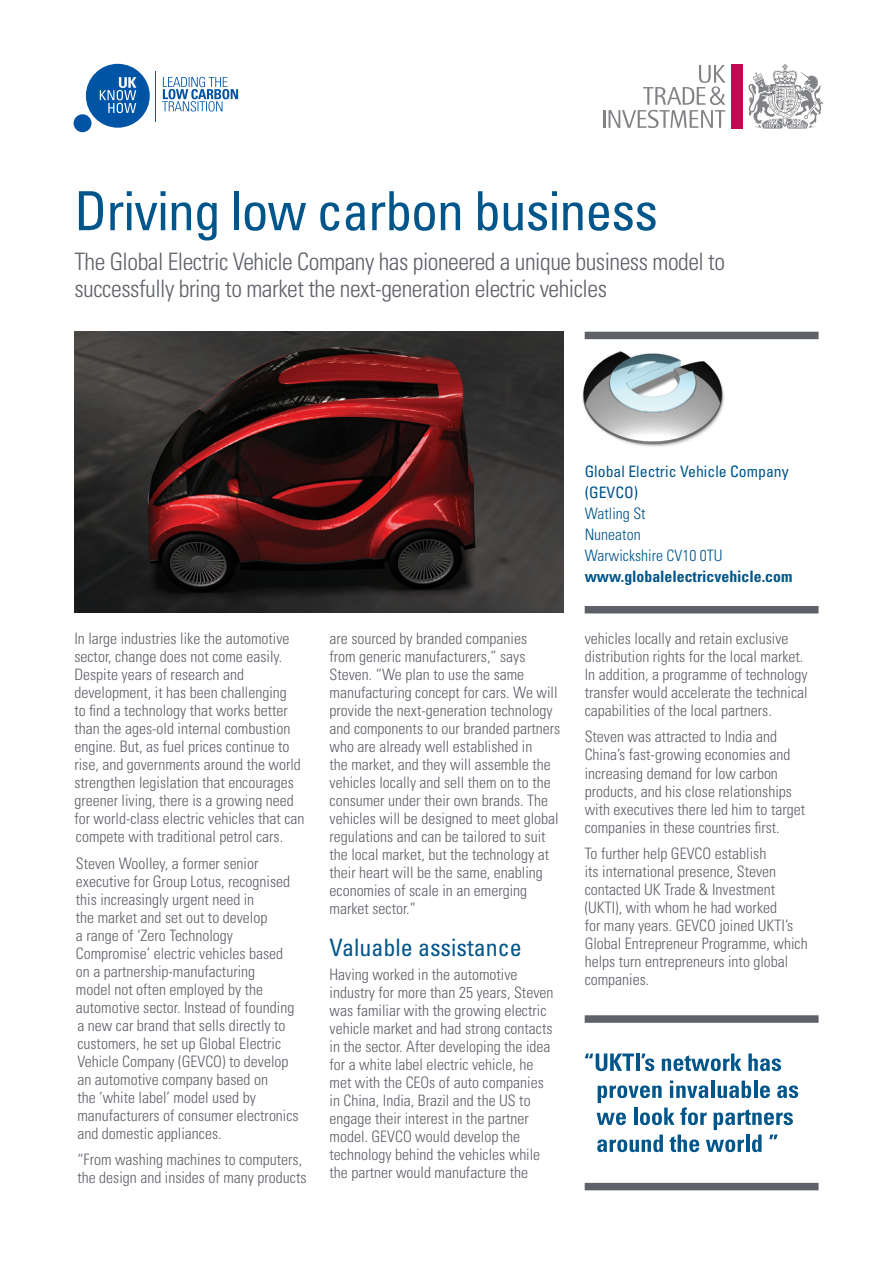
<style>
.page{position:relative;width:893px;height:1263px;background:#fff}
.page>*{position:absolute;margin:0;border:0;box-sizing:border-box;transform-origin:0 0}
.t1{font:condensed 54px "Univers";letter-spacing:-.02em;color:#00568b}
.Intro_Paragraph{font:300 condensed 24px/27px "Univers";letter-spacing:-.02em;color:#5e6168}
.Sub_Sub_Head{font:condensed 24px "Univers";color:#00568b}
.Body_Copy{font:300 condensed 15.75px/18px "Univers";color:#5e6168}
.address_text{font:300 condensed 15.75px "Univers";color:#00568b}
.address_text-2{font:condensed 15.75px/21px "Univers";color:#00568b}
.address_text-3{font:700 condensed 15.75px "Univers";color:#00568b}
</style>
<div class="page">
<img style="left:74px;top:332px;width:489px;height:280px">
<svg style="left:748px;top:64px;width:75px;height:65px"></svg>
<div style="left:731px;top:65px;width:12px;height:64px;background:#c60651"></div>
<svg style="left:603px;top:65px;width:123px;height:63px"></svg>
<div style="left:585px;top:606px;width:234px;height:7px;background:#5e6168"></div>
<div style="left:585px;top:332px;width:234px;height:7px;background:#5e6168"></div>
<img style="left:582px;top:351px;width:142px;height:96px">
<div style="left:74px;top:114px;width:18px;height:18px;background:#0054a6;border-radius:50%"></div>
<svg style="left:86px;top:64px;width:64px;height:64px"></svg>
<svg style="left:162px;top:77px;width:76px;height:34px"></svg>
<hr style="left:155px;top:71px;width:1px;height:50px;background:#0054a6">
<div style="left:585px;top:1183px;width:234px;height:7px;background:#5e6168"></div>
<div style="left:585px;top:1015px;width:234px;height:8px;background:#5e6168"></div>
<svg style="left:585px;top:1053px;width:49px;height:18px"></svg>
<hr style="left:636px;top:1053px;width:3px;height:18px;background:#00568b">
<svg style="left:641px;top:1053px;width:13px;height:18px"></svg>
<svg style="left:662px;top:1053px;width:79px;height:18px"></svg>
<svg style="left:748px;top:1053px;width:33px;height:18px"></svg>
<svg style="left:597px;top:1080px;width:201px;height:72px"></svg>
<h1 class="t1" style="left:74px;top:177px;width:585px">Driving low carbon business</h1>
<h2 class="Intro_Paragraph" style="left:74px;top:248px;width:652px">The Global Electric Vehicle Company has pioneered a unique business model to successfully bring to market the next-generation electric vehicles</h2>
<p class="Body_Copy" style="left:74px;top:629px;width:232px">In large industries like the automotive sector, change does not come easily.<br>Despite years of research and development, it has been challenging<br>to find a technology that works better than the ages-old internal combustion engine. But, as fuel prices continue to rise, and governments around the world strengthen legislation that encourages greener living, there is a growing need for world-class electric vehicles that can compete with traditional petrol cars.</p>
<p class="Body_Copy" style="left:76px;top:854px;width:224px">Steven Woolley, a former senior executive for Group Lotus, recognised this increasingly urgent need in<br>the market and set out to develop<br>a range of ‘Zero Technology Compromise’ electric vehicles based on a partnership-manufacturing<br>model not often employed by the automotive sector. Instead of founding a new car brand that sells directly to customers, he set up Global Electric Vehicle Company (GEVCO) to develop an automotive company based on<br>the ‘white label’ model used by manufacturers of consumer electronics and domestic appliances.</p>
<p class="Body_Copy" style="left:77px;top:1150px;width:231px">“From washing machines to computers, the design and insides of many products</p>
<p class="Body_Copy" style="left:330px;top:629px;width:232px">are sourced by branded companies<br>from generic manufacturers,” says Steven. “We plan to use the same manufacturing concept for cars. We will provide the next-generation technology and components to our branded partners who are already well established in<br>the market, and they will assemble the vehicles locally and sell them on to the consumer under their own brands. The vehicles will be designed to meet global regulations and can be tailored to suit the local market, but the technology at their heart will be the same, enabling economies of scale in an emerging market sector.”</p>
<h3 class="Sub_Sub_Head" style="left:330px;top:932px;width:194px">Valuable assistance</h3>
<p class="Body_Copy" style="left:330px;top:966px;width:225px">Having worked in the automotive industry for more than 25 years, Steven was familiar with the growing electric vehicle market and had strong contacts in the sector. After developing the idea for a white label electric vehicle, he met with the CEOs of auto companies in China, India, Brazil and the US to engage their interest in the partner model. GEVCO would develop the technology behind the vehicles while the partner would manufacture the</p>
<p class="address_text-2" style="left:585px;top:460px;width:206px">Global Electric Vehicle Company (GEVCO)</p>
<p class="address_text" style="left:585px;top:504px;width:62px">Watling St</p>
<p class="address_text" style="left:585px;top:525px;width:57px">Nuneaton</p>
<p class="address_text" style="left:585px;top:546px;width:139px">Warwickshire CV10 0TU</p>
<p class="address_text-3" style="left:585px;top:566px;width:209px">www.globalelectricvehicle.com</p>
<p class="Body_Copy" style="left:585px;top:629px;width:225px">vehicles locally and retain exclusive distribution rights for the local market.<br>In addition, a programme of technology transfer would accelerate the technical capabilities of the local partners.</p>
<p class="Body_Copy" style="left:585px;top:728px;width:222px">Steven was attracted to India and China’s fast-growing economies and increasing demand for low carbon products, and his close relationships with executives there led him to target companies in these countries first.</p>
<p class="Body_Copy" style="left:585px;top:844px;width:225px">To further help GEVCO establish<br>its international presence, Steven contacted UK Trade &amp; Investment (UKTI), with whom he had worked<br>for many years. GEVCO joined UKTI’s<br>Global Entrepreneur Programme, which helps turn entrepreneurs into global companies.</p>
</div>
